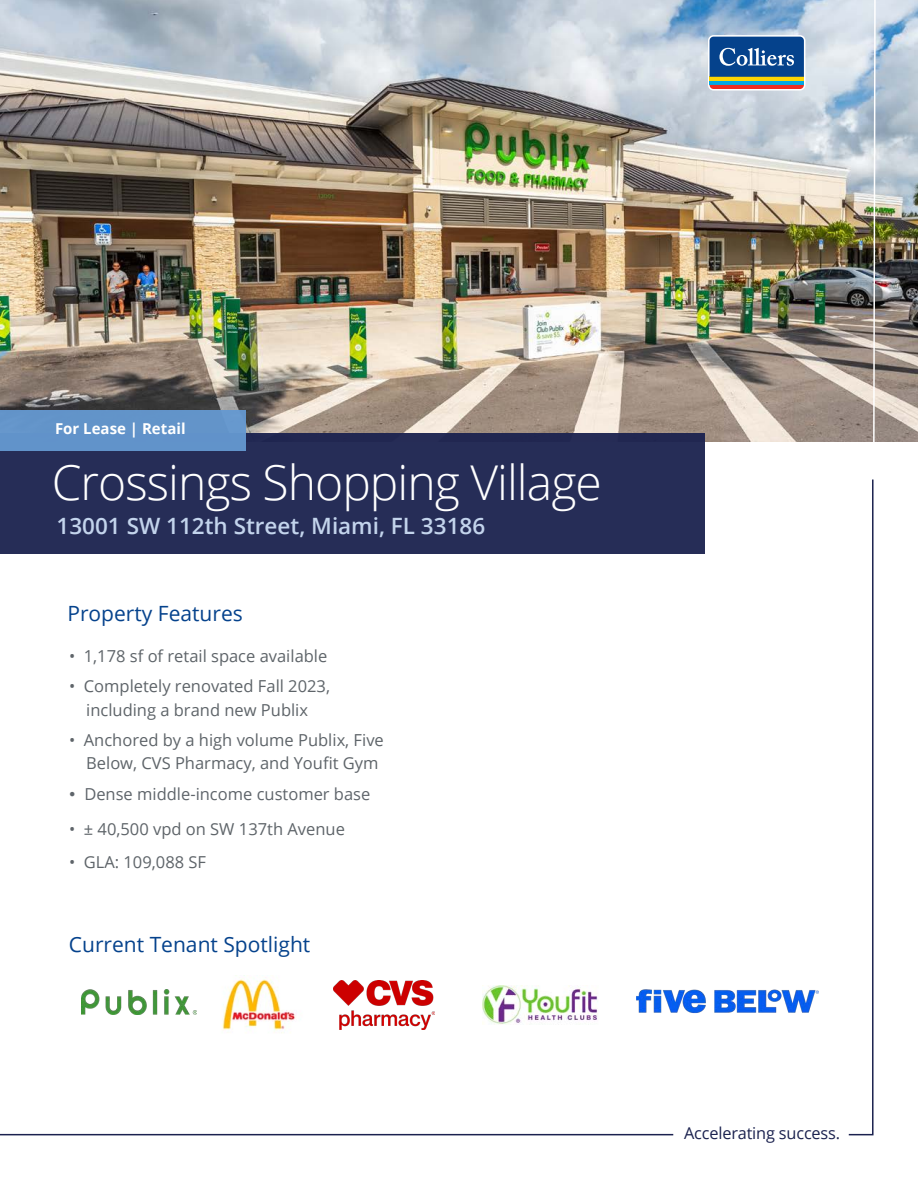
<style>
.page{position:relative;width:918px;height:1188px;background:#fff}
.page>*{position:absolute;margin:0;border:0;box-sizing:border-box;transform-origin:0 0}
.t1{font:300 48px "Open Sans";letter-spacing:-.02em;color:#fff}
.t2{font:600 22.5px "Open Sans";color:#c3d4ec}
.t3{font:21px "Open Sans";color:#05428c}
.grey_bullets{font:16.5px "Open Sans";color:#5e6469}
.t4{font:16.5px "Open Sans";color:#5f656b}
.t5{font:16.35px "Open Sans";letter-spacing:-.01em;color:#1b224f}
.t6{font:700 15px "Open Sans";color:#fff}
.s1{font-family:"Times New Roman";font-size:18px}
</style>
<div class="page">
<img style="left:0;top:0;width:918px;height:442px">
<div style="left:0;top:433px;width:705px;height:121px;background:#262d57"></div>
<svg style="left:848px;top:479px;width:26px;height:657px"></svg>
<hr style="left:0;top:1134px;width:673px;height:1px;background:#1b224f">
<svg style="left:872px;top:0;width:5px;height:442px"></svg>
<div style="left:0;top:410px;width:245px;height:41px;background:#6293ca"></div>
<div style="left:708px;top:35px;width:97px;height:56px;background:linear-gradient(to right,#fcfdfd,#fffefe);border-radius:6px"></div>
<hr style="left:710px;top:81px;width:94px;height:4px;background:#00a8e4">
<hr style="left:710px;top:77px;width:94px;height:4px;background:#fed503">
<svg style="left:710px;top:85px;width:94px;height:4px"></svg>
<svg style="left:710px;top:37px;width:94px;height:40px"></svg>
<img style="left:81px;top:990px;width:116px;height:25px">
<img style="left:334px;top:980px;width:100px;height:50px">
<img style="left:222px;top:978px;width:75px;height:55px">
<img style="left:483px;top:985px;width:115px;height:40px">
<img style="left:636px;top:989px;width:183px;height:25px">
<p class="t6" style="left:55px;top:418px;width:132px">For Lease | Retail</p>
<p class="t1" style="left:52px;top:449px;width:552px">Crossings Shopping Village</p>
<p class="t2" style="left:57px;top:511px;width:430px">13001 SW 112th Street, Miami, FL 33186</p>
<p class="t3" style="left:67px;top:599px;width:177px">Property Features</p>
<p class="grey_bullets" style="left:69px;top:645px;width:260px">• 1,178 sf of retail space available</p>
<p class="grey_bullets" style="left:69px;top:675px;width:263px">• Completely renovated Fall 2023,</p>
<p class="grey_bullets" style="left:86px;top:699px;width:223px">including a brand new Publix</p>
<p class="grey_bullets" style="left:69px;top:729px;width:316px">• Anchored by a high volume Publix, Five</p>
<p class="grey_bullets" style="left:86px;top:752px;width:294px">Below, CVS Pharmacy, and Youfit Gym</p>
<p class="t4" style="left:69px;top:783px;width:303px"><span class="s1">•</span> Dense middle-income customer base</p>
<p class="grey_bullets" style="left:69px;top:818px;width:277px">• ± 40,500 vpd on SW 137th Avenue</p>
<p class="grey_bullets" style="left:69px;top:851px;width:139px">• GLA: 109,088 SF</p>
<p class="t3" style="left:69px;top:930px;width:243px">Current Tenant Spotlight</p>
<p class="t5" style="left:684px;top:1122px;width:158px">Accelerating success.</p>
</div>
